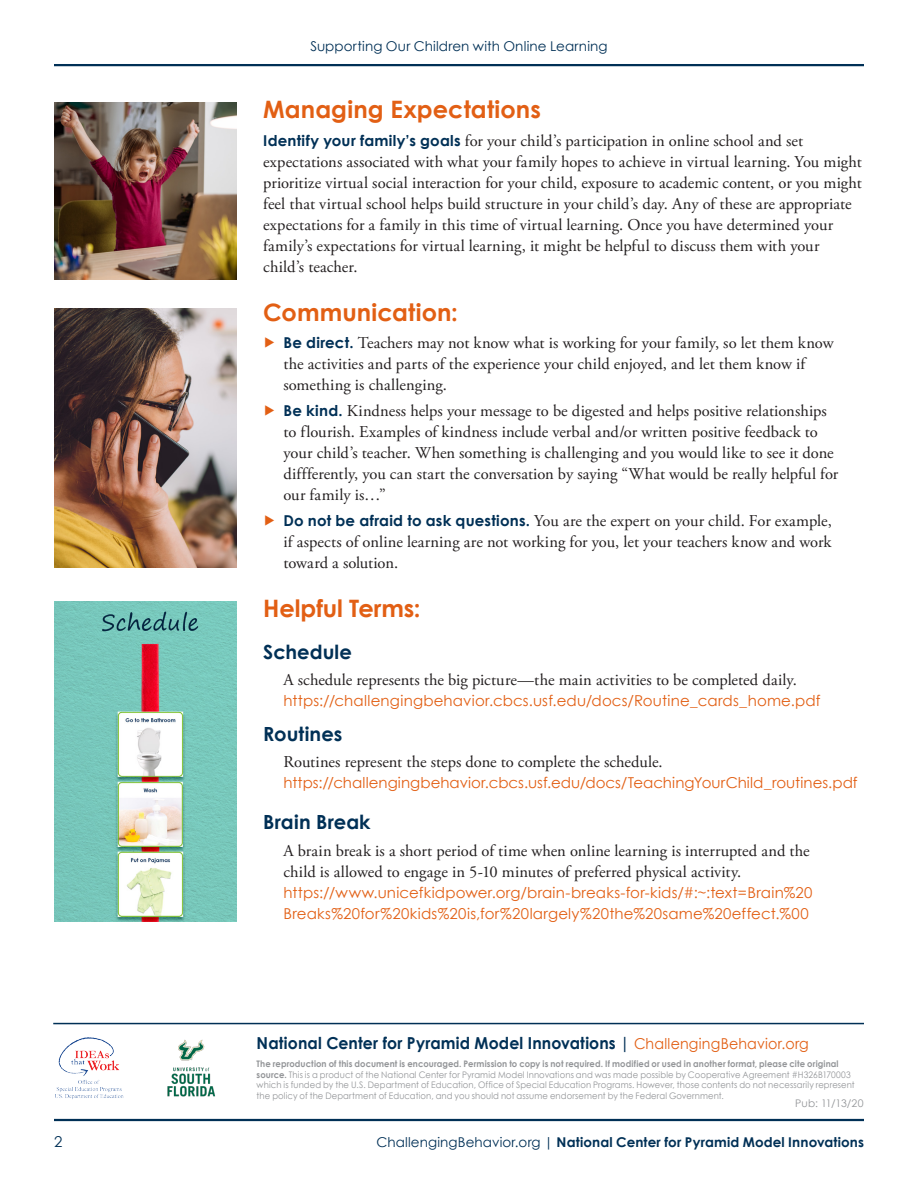
<style>
.page{position:relative;width:918px;height:1188px;background:#fff}
.page>*{position:absolute;margin:0;border:0;box-sizing:border-box;transform-origin:0 0}
.Heading_2{font:700 24px "Century Gothic";color:#e25f14}
.t1{font:700 19.5px "Century Gothic";letter-spacing:.005em;color:#003056}
.Paragraph{font:16.5px/21px "Adobe Garamond Pro";letter-spacing:.005em;color:#231f20}
.Bullet_1{font:16.5px/21px "Adobe Garamond Pro";letter-spacing:.005em;color:#231f20}
.t2{font:700 16.5px "Century Gothic";letter-spacing:.01em;color:#003056;scale:.95 1}
.Bullet_1-2{font:15px/21px "Century Gothic";letter-spacing:.01em;color:#e25f14}
.t3{font:15px "Century Gothic";color:#003056}
.t4{font:700 13.5px "Century Gothic";letter-spacing:.01em;color:#003056}
.t5{font:13.5px "Century Gothic";letter-spacing:.01em;color:#003056}
.t6{font:10.5px "Century Gothic";letter-spacing:.015em;color:#939598}
.t7{font:9px/10.8px "Century Gothic";letter-spacing:.01em;color:#939598;scale:.94 1}
.s1{font-family:"Century Gothic";font-weight:700;font-size:15px;color:#003056}
.s2{color:#e25f14}
.s3{font-weight:400;font-size:15px;color:#e25f14}
.s4{font-weight:700}
.s5{font-weight:400}
</style>
<div class="page">
<hr style="left:54px;top:64px;width:810px;height:2px;background:#003056">
<hr style="left:54px;top:1119px;width:810px;height:2px;background:#003056">
<img style="left:54px;top:103px;width:182px;height:177px">
<img style="left:54px;top:309px;width:182px;height:259px">
<img style="left:54px;top:602px;width:182px;height:319px">
<hr style="left:53px;top:1023px;width:811px;height:1px;background:#003056">
<img style="left:55px;top:1037px;width:69px;height:62px">
<img style="left:167px;top:1039px;width:48px;height:58px">
<p class="t5" style="left:310px;top:38px;width:299px">Supporting Our Children with Online Learning</p>
<h2 class="Heading_2" style="left:263px;top:95px;width:279px">Managing Expectations</h2>
<p class="Paragraph" style="left:263px;top:131px;width:600px"><span class="s1">Identify your family’s goals</span> for your child’s participation in online school and set expectations associated with what your family hopes to achieve in virtual learning. You might prioritize virtual social interaction for your child, exposure to academic content, or you might feel that virtual school helps build structure in your child’s day. Any of these are appropriate expectations for a family in this time of virtual learning. Once you have determined your family’s expectations for virtual learning, it might be helpful to discuss them with your child’s teacher.</p>
<h2 class="Heading_2" style="left:263px;top:297px;width:196px">Communication:</h2>
<p class="Paragraph" style="left:284px;top:332px;width:552px;text-indent:-20px"><span class="s2">▶</span> <span class="s1">Be direct.</span> Teachers may not know what is working for your family, so let them know the activities and parts of the experience your child enjoyed, and let them know if something is challenging.</p>
<p class="Paragraph" style="left:284px;top:401px;width:556px;text-indent:-20px"><span class="s2">▶</span> <span class="s1">Be kind.</span> Kindness helps your message to be digested and helps positive relationships to flourish. Examples of kindness include verbal and/or written positive feedback to your child’s teacher. When something is challenging and you would like to see it done diffferently, you can start the conversation by saying “What would be really helpful for our family is…”</p>
<p class="Paragraph" style="left:284px;top:511px;width:550px;text-align:justify;text-indent:-20px"><span class="s2">▶</span> <span class="s1">Do not be afraid to ask questions.</span> You are the expert on your child. For example, if aspects of online learning are not working for you, let your teachers know and work toward a solution.</p>
<h2 class="Heading_2" style="left:263px;top:594px;width:159px">Helpful Terms:</h2>
<h3 class="t1" style="left:263px;top:639px;width:90px">Schedule</h3>
<p class="Bullet_1" style="left:284px;top:670px;width:515px">A schedule represents the big picture—the main activities to be completed daily.</p>
<p class="Bullet_1-2" style="left:284px;top:690px;width:539px">https://challengingbehavior.cbcs.usf.edu/docs/Routine_cards_home.pdf</p>
<h3 class="t1" style="left:263px;top:721px;width:81px">Routines</h3>
<p class="Bullet_1" style="left:284px;top:752px;width:381px">Routines represent the steps done to complete the schedule.</p>
<p class="Bullet_1-2" style="left:284px;top:772px;width:576px">https://challengingbehavior.cbcs.usf.edu/docs/TeachingYourChild_routines.pdf</p>
<h3 class="t1" style="left:263px;top:810px;width:109px">Brain Break</h3>
<p class="Bullet_1" style="left:284px;top:841px;width:528px">A brain break is a short period of time when online learning is interrupted and the child is allowed to engage in 5-10 minutes of preferred physical activity.</p>
<p class="Bullet_1-2" style="left:284px;top:882px;width:531px">https://www.unicefkidpower.org/brain-breaks-for-kids/#:~:text=Brain%20<br>Breaks%20for%20kids%20is,for%20largely%20the%20same%20effect.%00</p>
<p class="t2" style="left:257px;top:1033px;width:583px">National Center for Pyramid Model Innovations | <span class="s3">ChallengingBehavior.org</span></p>
<p class="t7" style="left:257px;top:1058px;width:638px"><span class="s4">The reproduction of this document is encouraged. Permission to copy is not required. If modified or used in another format, please cite original source.</span> This is a product of the National Center for Pyramid Model Innovations and was made possible by Cooperative Agreement #H326B170003 which is funded by the U.S. Department of Education, Office of Special Education Programs. However, those contents do not necessarily represent the policy of the Department of Education, and you should not assume endorsement by the Federal Government.</p>
<p class="t6" style="left:795px;top:1097px;width:70px">Pub: 11/13/20</p>
<p class="t3" style="left:54px;top:1132px;width:10px">2</p>
<p class="t4" style="left:377px;top:1134px;width:489px"><span class="s5">ChallengingBehavior.org |</span> National Center for Pyramid Model Innovations</p>
</div>
